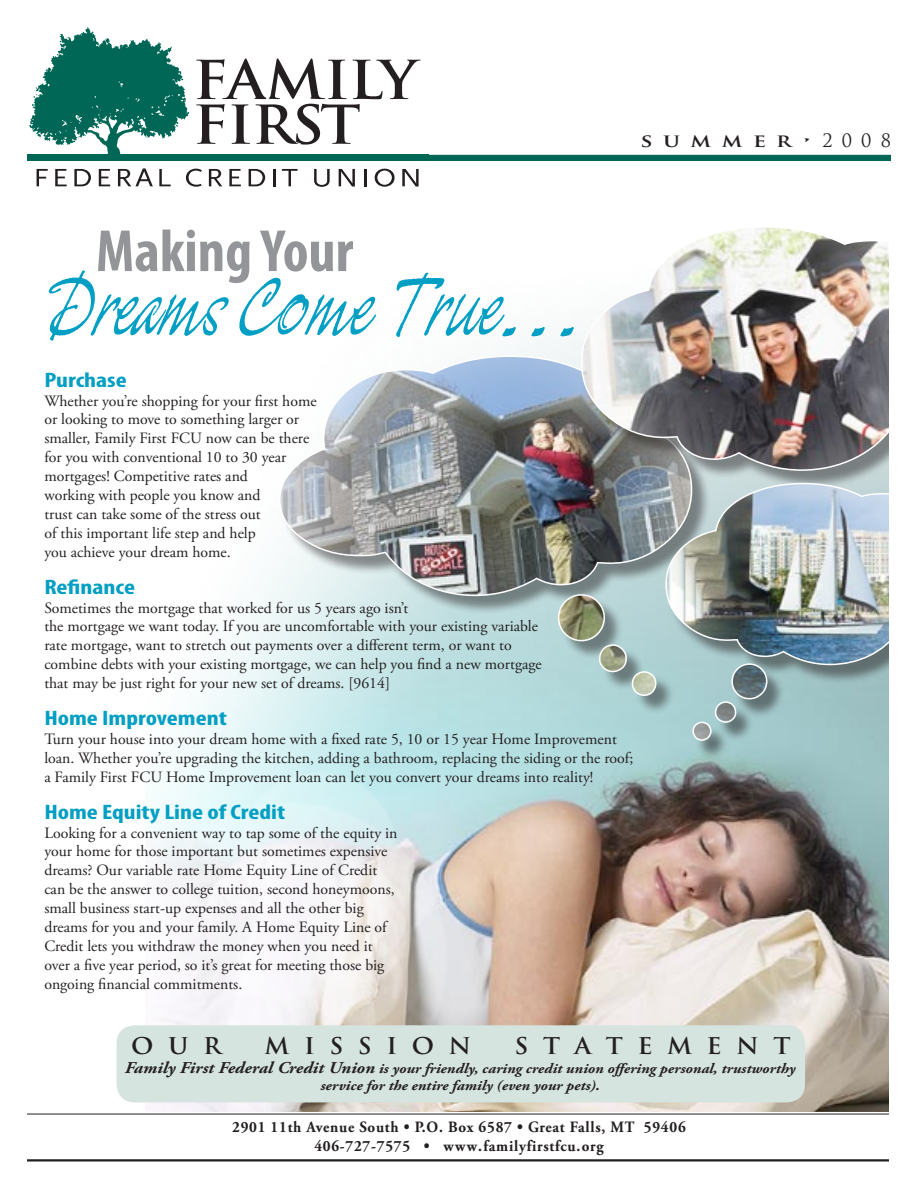
<style>
.page{position:relative;width:918px;height:1188px;background:#fff}
.page>*{position:absolute;margin:0;border:0;box-sizing:border-box;transform-origin:0 0}
.t1{font:87px "Demian Let Plain";color:#009fc3}
.t2{font:700 condensed 60px "Myriad Pro";color:#939598}
.t3{font:700 22.5px "Trajan Pro";color:#231f20;scale:1.07 1}
.t4{font:700 condensed 21px "Myriad Pro";color:#009fc3;scale:1.25 1}
.t5{font:700 18px "Trajan Pro";letter-spacing:.47em;color:#231f20;scale:1.25 1}
.t6{font:15.75px/18.9px "Adobe Garamond Pro";color:#231f20}
.t7{font:700 15.75px "Adobe Garamond Pro";letter-spacing:.05em;color:#231f20;scale:.95 1}
.t8{font:italic 700 14.25px/17px "Adobe Garamond Pro";color:#231f20;text-align:center;scale:1.1 1}
.s1{font-weight:400}
.s2{font-size:16.5px}
</style>
<div class="page">
<div style="left:428px;top:155px;width:463px;height:6px;background:#006756"></div>
<svg style="left:37px;top:169px;width:11px;height:17px"></svg>
<svg style="left:55px;top:169px;width:12px;height:17px"></svg>
<svg style="left:74px;top:169px;width:17px;height:17px"></svg>
<svg style="left:99px;top:169px;width:11px;height:17px"></svg>
<svg style="left:118px;top:168px;width:35px;height:18px"></svg>
<svg style="left:159px;top:169px;width:12px;height:17px"></svg>
<svg style="left:186px;top:169px;width:16px;height:18px"></svg>
<svg style="left:209px;top:169px;width:13px;height:17px"></svg>
<svg style="left:229px;top:169px;width:12px;height:17px"></svg>
<svg style="left:249px;top:169px;width:16px;height:17px"></svg>
<svg style="left:273px;top:169px;width:2px;height:17px"></svg>
<svg style="left:282px;top:169px;width:16px;height:17px"></svg>
<svg style="left:314px;top:169px;width:16px;height:18px"></svg>
<svg style="left:339px;top:169px;width:16px;height:17px"></svg>
<hr style="left:364px;top:169px;width:3px;height:17px;background:#231f20">
<svg style="left:375px;top:169px;width:20px;height:18px"></svg>
<svg style="left:402px;top:169px;width:17px;height:17px"></svg>
<svg style="left:29px;top:27px;width:160px;height:128px"></svg>
<div style="left:27px;top:155px;width:402px;height:6px;background:#006756"></div>
<svg style="left:196px;top:58px;width:225px;height:87px"></svg>
<hr style="left:27px;top:1114px;width:864px;height:1px;background:#231f20">
<hr style="left:27px;top:1159px;width:863px;height:3px;background:#231f20">
<img style="left:145px;top:338px;width:744px;height:774px">
<div style="left:117px;top:1025px;width:688px;height:77px;background:#d6e4e0;border-radius:18px"></div>
<div style="left:281px;top:358px;width:437px;height:363px;background:#231f20;opacity:.49"></div>
<img style="left:278px;top:355px;width:387px;height:342px">
<div style="left:583px;top:228px;width:335px;height:268px;background:#231f20;opacity:.49"></div>
<img style="left:580px;top:227px;width:309px;height:245px">
<div style="left:668px;top:485px;width:250px;height:281px;background:#231f20;opacity:.51"></div>
<img style="left:665px;top:482px;width:224px;height:260px">
<div style="left:889px;top:197px;width:29px;height:991px;background:#fff"></div>
<p class="t5" style="left:640px;top:129px;width:202px">summer•<span class="s1">2008</span></p>
<p class="t2" style="left:96px;top:214px;width:259px">Making Your</p>
<p class="t1" style="left:44px;top:250px;width:545px">Dreams Come True…</p>
<p class="t4" style="left:44px;top:367px;width:67px">Purchase</p>
<p class="t6" style="left:44px;top:392px;width:274px">Whether you’re shopping for your first home or looking to move to something larger or smaller, Family First FCU now can be there for you with conventional 10 to 30 year mortgages! Competitive rates and<br>working with people you know and<br>trust can take some of the stress out<br>of this important life step and help<br>you achieve your dream home.</p>
<p class="t4" style="left:44px;top:574px;width:74px">Refinance</p>
<p class="t6" style="left:44px;top:599px;width:499px">Sometimes the mortgage that worked for us 5 years ago isn’t<br>the mortgage we want today. If you are uncomfortable with your existing variable rate mortgage, want to stretch out payments over a different term, or want to combine debts with your existing mortgage, we can help you find a new mortgage that may be just right for your new set of dreams. [9614]</p>
<p class="t4" style="left:44px;top:705px;width:148px">Home Improvement</p>
<p class="t6" style="left:44px;top:730px;width:591px">Turn your house into your dream home with a fixed rate 5, 10 or 15 year Home Improvement loan. Whether you’re upgrading the kitchen, adding a bathroom, replacing the siding or the roof; a Family First FCU Home Improvement loan can let you convert your dreams into reality!</p>
<p class="t4" style="left:44px;top:799px;width:194px">Home Equity Line of Credit</p>
<p class="t6" style="left:44px;top:824px;width:355px">Looking for a convenient way to tap some of the equity in your home for those important but sometimes expensive dreams? Our variable rate Home Equity Line of Credit can be the answer to college tuition, second honeymoons, small business start-up expenses and all the other big dreams for you and your family. A Home Equity Line of Credit lets you withdraw the money when you need it over a five year period, so it’s great for meeting those big ongoing financial commitments.</p>
<p class="t3" style="left:131px;top:1031px;width:86px">O U R</p>
<p class="t3" style="left:265px;top:1031px;width:195px">M I S S I O N</p>
<p class="t3" style="left:515px;top:1031px;width:259px">S T A T E M E N T</p>
<p class="t8" style="left:125px;top:1061px;width:611px"><span class="s2">Family First Federal Credit Union</span> is your friendly, caring credit union offering personal, trustworthy service for the entire family (even your pets).</p>
<p class="t7" style="left:232px;top:1118px;width:479px">2901 11th Avenue South • P.O. Box 6587 • Great Falls, MT 59406</p>
<p class="t7" style="left:314px;top:1137px;width:306px">406-727-7575 • www.familyfirstfcu.org</p>
</div>
